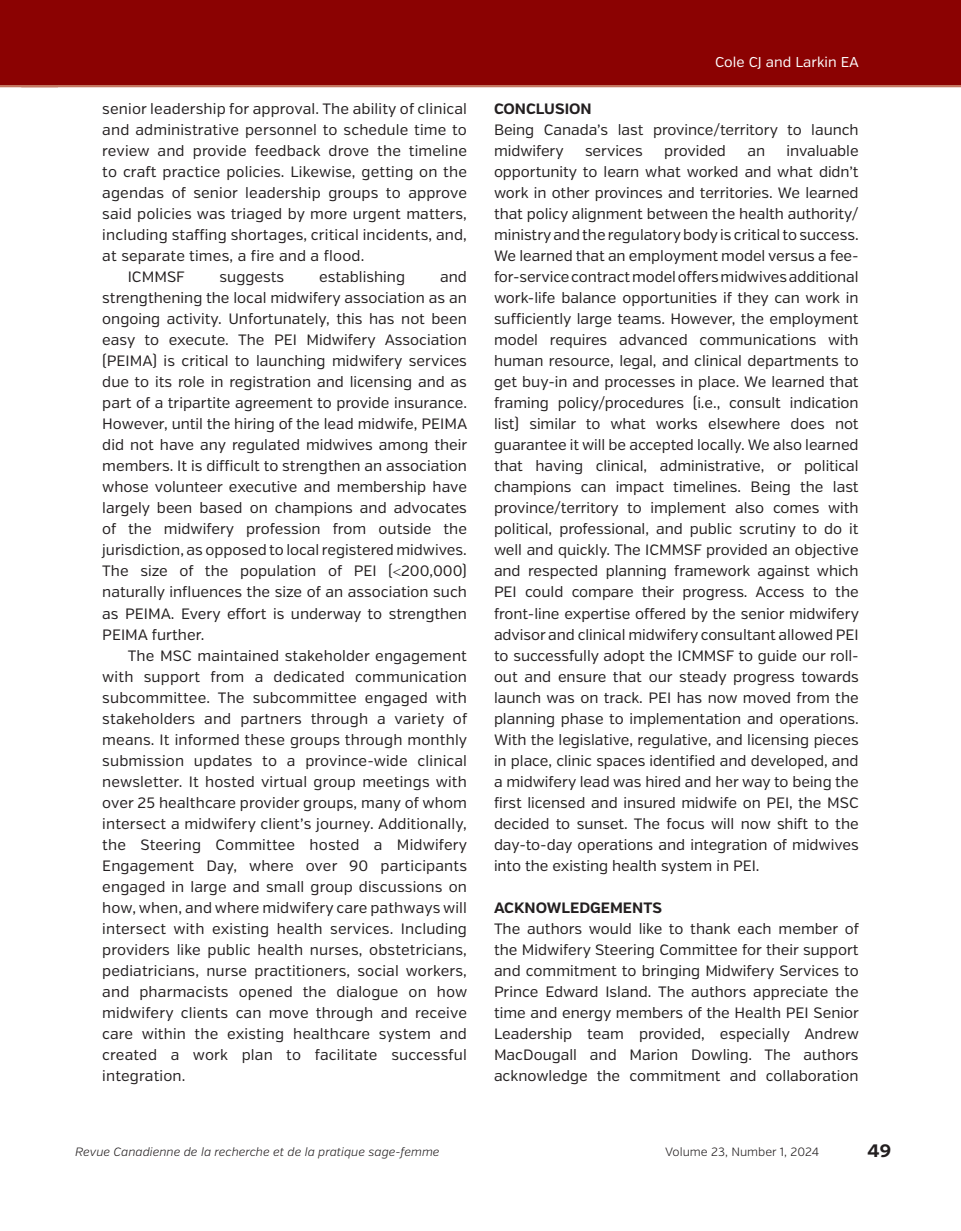
<style>
.page{position:relative;width:961px;height:1231px;background:#fff}
.page>*{position:absolute;margin:0;border:0;box-sizing:border-box;transform-origin:0 0}
.t1{font:700 18px "Verb";color:#231f20}
.t2{font:15px/21px "Verb";letter-spacing:.005em;color:#231f20;text-align:justify}
.t3{font:700 15px "Verb";color:#231f20}
.t4{font:14.25px "Verb";color:#fff}
.t5{font:italic 300 12px "Verb";color:#231f20}
.t6{font:300 12px "Verb";color:#231f20}
</style>
<div class="page">
<hr style="left:21px;top:84px;width:940px;height:3px;background:#c27660">
<div style="left:21px;top:0;width:940px;height:84px;background:#8b0202"></div>
<hr style="left:0;top:84px;width:58px;height:3px;background:#c27660">
<div style="left:0;top:0;width:58px;height:84px;background:#8b0202"></div>
<p class="t2" style="left:102px;top:99px;width:366px">senior leadership for approval. The ability of clinical</p>
<p class="t2" style="left:102px;top:120px;width:366px">and administrative personnel to schedule time to</p>
<p class="t2" style="left:102px;top:141px;width:366px">review and provide feedback drove the timeline</p>
<p class="t2" style="left:102px;top:162px;width:366px">to craft practice policies. Likewise, getting on the</p>
<p class="t2" style="left:102px;top:183px;width:366px">agendas of senior leadership groups to approve</p>
<p class="t2" style="left:102px;top:204px;width:366px">said policies was triaged by more urgent matters,</p>
<p class="t2" style="left:102px;top:225px;width:366px">including staffing shortages, critical incidents, and,</p>
<p class="t2" style="left:102px;top:246px;width:263px">at separate times, a fire and a flood.</p>
<p class="t2" style="left:128px;top:267px;width:58px">ICMMSF</p>
<p class="t2" style="left:219px;top:267px;width:66px">suggests</p>
<p class="t2" style="left:319px;top:267px;width:87px">establishing</p>
<p class="t2" style="left:102px;top:267px;width:366px;text-indent:338px">and strengthening the local midwifery association as an ongoing activity. Unfortunately, this has not been easy to execute. The PEI Midwifery Association (PEIMA) is critical to launching midwifery services due to its role in registration and licensing and as part of a tripartite agreement to provide insurance.<br>However, until the hiring of the lead midwife, PEIMA did not have any regulated midwives among their members. It is difficult to strengthen an association whose volunteer executive and membership have largely been based on champions and advocates of the midwifery profession from outside the jurisdiction, as opposed to local registered midwives.<br>The size of the population of PEI ( 200,000) naturally influences the size of an association such as PEIMA. Every effort is underway to strengthen PEIMA further.</p>
<p class="t2" style="left:102px;top:645px;width:366px;text-indent:26px">The MSC maintained stakeholder engagement with support from a dedicated communication subcommittee. The subcommittee engaged with stakeholders and partners through a variety of means. It informed these groups through monthly submission updates to a province-wide clinical newsletter. It hosted virtual group meetings with over 25 healthcare provider groups, many of whom intersect a midwifery client’s journey. Additionally, the Steering Committee hosted a Midwifery Engagement Day, where over 90 participants engaged in large and small group discussions on how, when, and where midwifery care pathways will intersect with existing health services. Including providers like public health nurses, obstetricians, pediatricians, nurse practitioners, social workers, and pharmacists opened the dialogue on how midwifery clients can move through and receive care within the existing healthcare system and created a work plan to facilitate successful integration.</p>
<p class="t4" style="left:715px;top:54px;width:145px">Cole CJ and Larkin EA</p>
<p class="t3" style="left:494px;top:100px;width:99px">CONCLUSION</p>
<p class="t2" style="left:494px;top:120px;width:366px">Being Canada’s last province/territory to launch midwifery</p>
<p class="t2" style="left:494px;top:141px;width:366px;text-indent:293px">invaluable opportunity to learn what worked and what didn’t work in other provinces and territories. We learned that policy alignment between the health authority/ ministry and the regulatory body is critical to success.<br>We learned that an employment model versus a fee&shy;for-service contract model offers midwives additional work-life balance opportunities if they can work in sufficiently large teams. However, the employment model requires advanced communications with human resource, legal, and clinical departments to get buy-in and processes in place. We learned that framing policy/procedures (i.e., consult indication list) similar to what works elsewhere does not guarantee it will be accepted locally. We also learned that having clinical, administrative, or political champions can impact timelines. Being the last province/territory to implement also comes with political, professional, and public scrutiny to do it well and quickly. The ICMMSF provided an objective and respected planning framework against which PEI could compare their progress. Access to the front-line expertise offered by the senior midwifery advisor and clinical midwifery consultant allowed PEI to successfully adopt the ICMMSF to guide our roll&shy;out and ensure that our steady progress towards launch was on track. PEI has now moved from the planning phase to implementation and operations.<br>With the legislative, regulative, and licensing pieces in place, clinic spaces identified and developed, and a midwifery lead was hired and her way to being the first licensed and insured midwife on PEI, the MSC decided to sunset. The focus will now shift to the day-to-day operations and integration of midwives into the existing health system in PEI.</p>
<p class="t3" style="left:494px;top:898px;width:169px">ACKNOWLEDGEMENTS</p>
<p class="t2" style="left:494px;top:918px;width:366px">The authors would like to thank each member of the Midwifery Steering Committee for their support and commitment to bringing Midwifery Services to Prince Edward Island. The authors appreciate the time and energy members of the Health PEI Senior Leadership team provided, especially Andrew MacDougall and Marion Dowling. The authors acknowledge the commitment and collaboration</p>
<p class="t2" style="left:585px;top:141px;width:59px">services</p>
<p class="t2" style="left:664px;top:141px;width:63px">provided</p>
<p class="t2" style="left:747px;top:141px;width:19px">an</p>
<p class="t5" style="left:75px;top:1144px;width:366px">Revue Canadienne de la recherche et de la pratique sage-femme</p>
<p class="t6" style="left:665px;top:1144px;width:156px">Volume 23, Number 1, 2024</p>
<p class="t1" style="left:867px;top:1139px;width:25px">49</p>
</div>
